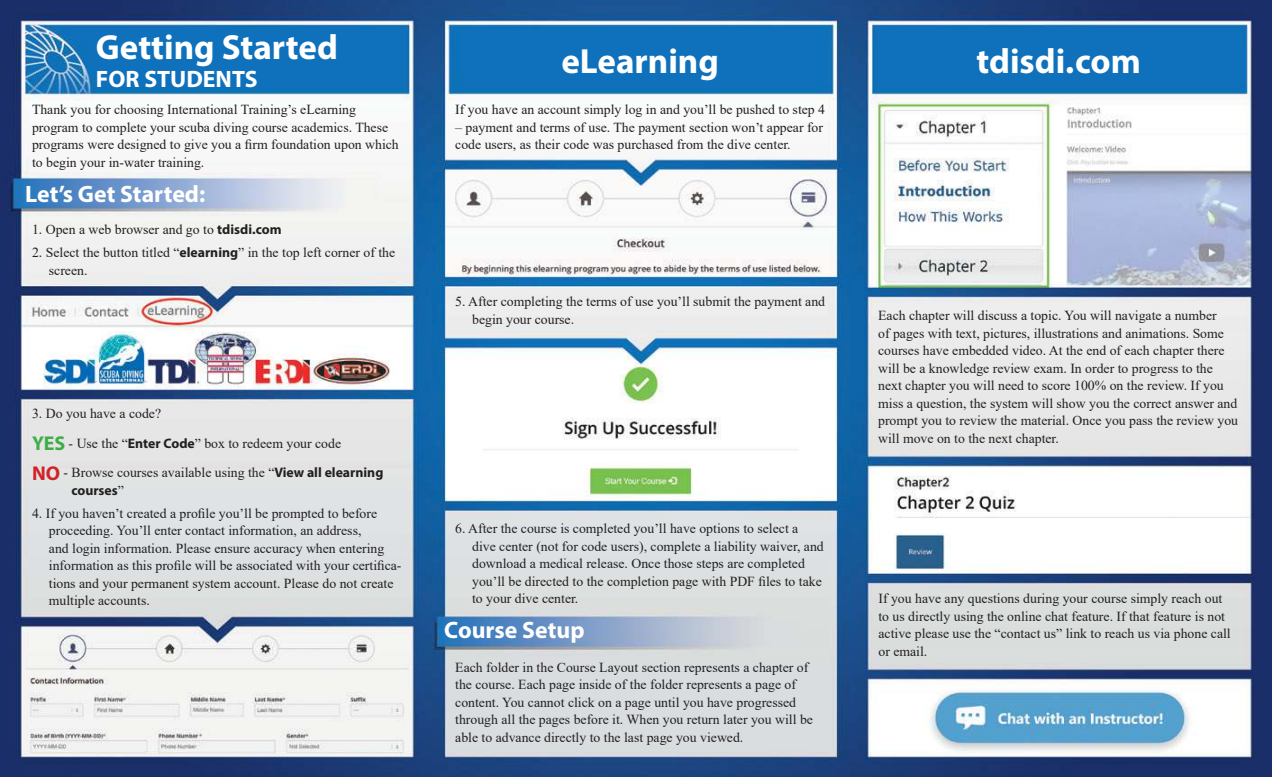
<style>
.page{position:relative;width:1272px;height:777px;background:#fff}
.page>*{position:absolute;margin:0;border:0;box-sizing:border-box;transform-origin:0 0}
.t1{font:700 35px "Myriad Hebrew";color:#fff}
.t2{font:700 23.75px "Myriad Pro";color:#fff}
.t3{font:13.75px/17.5px "Times New Roman";color:#221f1f}
.t4{font:700 13.75px "Myriad Pro";color:#221f1f}
.s1{font-family:"Myriad Pro";font-weight:700}
.s2{font-family:"Myriad Pro";font-weight:700;font-size:20px;color:#3fad48}
.s3{font-family:"Myriad Pro";font-weight:700;font-size:20px;color:#d12229}
.s4{font-family:"Times New Roman";font-weight:400}
</style>
<div class="page">
<img style="left:0;top:0;width:1271px;height:776px">
<h1 class="t1" style="left:96px;top:34px;width:243px">Getting Started</h1>
<h2 class="t2" style="left:96px;top:70px;width:163px">FOR STUDENTS</h2>
<p class="t3" style="left:32px;top:102px;width:368px">Thank you for choosing International Training’s eLearning program to complete your scuba diving course academics. These programs were designed to give you a firm foundation upon which to begin your in-water training.</p>
<h2 class="t2" style="left:25px;top:185px;width:181px">Let’s Get Started:</h2>
<p class="t3" style="left:32px;top:222px;width:251px">1. Open a web browser and go to <span class="s1">tdisdi.com</span></p>
<p class="t3" style="left:49px;top:245px;width:348px;text-indent:-17px">2. Select the button titled “<span class="s1">elearning</span>” in the top left corner of the screen.</p>
<p class="t3" style="left:32px;top:400px;width:353px;line-height:29.4px">3. Do you have a code?<br><span class="s2">YES</span> - Use the “<span class="s1">Enter Code</span>” box to redeem your code<br><span class="s3">NO</span> - Browse courses available using the “<span class="s1">View all elearning</span></p>
<p class="t4" style="left:71px;top:484px;width:54px">courses<span class="s4">”</span></p>
<p class="t3" style="left:49px;top:504px;width:354px;text-indent:-17px">4. If you haven’t created a profile you’ll be prompted to before proceeding. You’ll enter contact information, an address,<br>and login information. Please ensure accuracy when entering information as this profile will be associated with your certifica&shy;tions and your permanent system account. Please do not create multiple accounts.</p>
<h1 class="t1" style="left:561px;top:48px;width:159px">eLearning</h1>
<h1 class="t1" style="left:976px;top:48px;width:166px">tdisdi.com</h1>
<p class="t3" style="left:455px;top:102px;width:371px">If you have an account simply log in and you’ll be pushed to step 4</p>
<p class="t3" style="left:455px;top:119px;width:369px">– payment and terms of use. The payment section won’t appear for code users, as their code was purchased from the dive center.</p>
<p class="t3" style="left:472px;top:294px;width:354px;text-indent:-17px">5. After completing the terms of use you’ll submit the payment and begin your course.</p>
<p class="t3" style="left:472px;top:521px;width:353px;text-indent:-17px">6. After the course is completed you’ll have options to select a dive center (not for code users), complete a liability waiver, and download a medical release. Once those steps are completed you’ll be directed to the completion page with PDF files to take to your dive center.</p>
<h2 class="t2" style="left:444px;top:620px;width:142px">Course Setup</h2>
<p class="t3" style="left:455px;top:659px;width:359px">Each folder in the Course Layout section represents a chapter of the course. Each page inside of the folder represents a page of content. You cannot click on a page until you have progressed through all the pages before it. When you return later you will be able to advance directly to the last page you viewed.</p>
<p class="t3" style="left:878px;top:308px;width:361px">Each chapter will discuss a topic. You will navigate a number<br>of pages with text, pictures, illustrations and animations. Some courses have embedded video. At the end of each chapter there will be a knowledge review exam. In order to progress to the next chapter you will need to score 100% on the review. If you miss a question, the system will show you the correct answer and prompt you to review the material. Once you pass the review you will move on to the next chapter.</p>
<p class="t3" style="left:878px;top:591px;width:354px">If you have any questions during your course simply reach out to us directly using the online chat feature. If that feature is not active please use the “contact us” link to reach us via phone call or email.</p>
</div>
